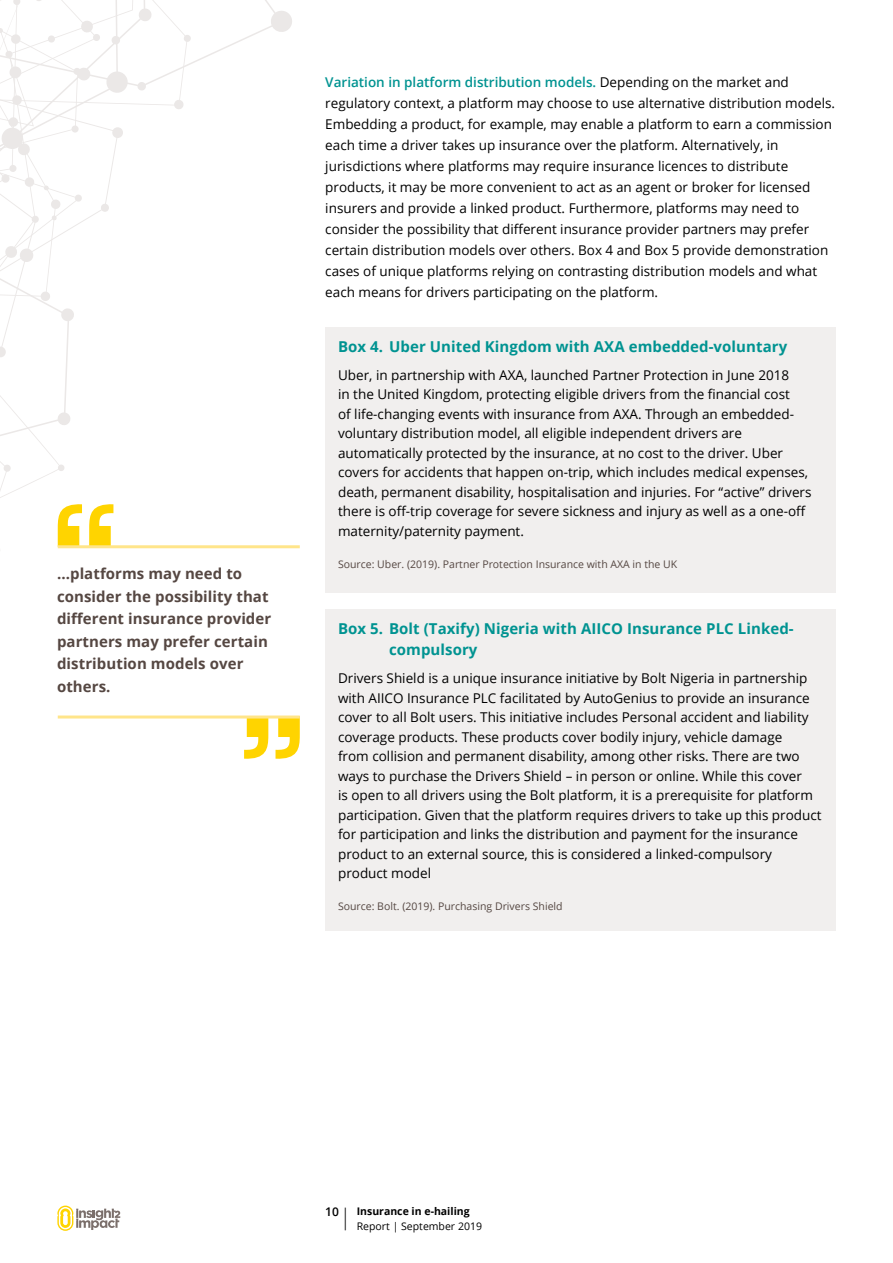
<style>
.page{position:relative;width:893px;height:1263px;background:#fff}
.page>*{position:absolute;margin:0;border:0;box-sizing:border-box;transform-origin:0 0}
.t1{font:700 15px/22.5px "Open Sans";letter-spacing:.005em;color:#554742}
.t2{font:700 15px/21px "Open Sans";letter-spacing:.005em;color:#009391}
.t3{font:13.5px/19.5px "Open Sans";color:#000}
.t4{font:10.5px "Open Sans";color:#554742}
.t5{font:700 10.5px/14.7px "Open Sans";color:#000}
.s1{font-weight:600;color:#009391}
.s2{font-weight:600;font-size:12px}
.s3{font-weight:400;font-size:22.65px}
.s4{font-weight:400}
</style>
<div class="page">
<div style="left:325px;top:327px;width:511px;height:266px;background:#f1efee"></div>
<div style="left:325px;top:610px;width:511px;height:321px;background:#f1efee"></div>
<hr style="left:58px;top:545px;width:242px;height:3px;background:#ffe58a">
<svg style="left:244px;top:718px;width:56px;height:41px"></svg>
<hr style="left:58px;top:715px;width:242px;height:3px;background:#ffe58a">
<svg style="left:57px;top:1205px;width:63px;height:26px"></svg>
<svg style="left:0;top:0;width:191px;height:549px"></svg>
<svg style="left:0;top:0;width:127px;height:358px"></svg>
<p class="t1" style="left:57px;top:562px;width:216px">...platforms may need to consider the possibility that different insurance provider partners may prefer certain distribution models over others.</p>
<p class="t3" style="left:325px;top:71px;width:511px;line-height:21px"><span class="s1">Variation in platform distribution models.</span> Depending on the market and regulatory context, a platform may choose to use alternative distribution models.<br>Embedding a product, for example, may enable a platform to earn a commission each time a driver takes up insurance over the platform. Alternatively, in jurisdictions where platforms may require insurance licences to distribute products, it may be more convenient to act as an agent or broker for licensed insurers and provide a linked product. Furthermore, platforms may need to consider the possibility that different insurance provider partners may prefer certain distribution models over others. Box 4 and Box 5 provide demonstration cases of unique platforms relying on contrasting distribution models and what each means for drivers participating on the platform.</p>
<p class="t2" style="left:338px;top:335px;width:451px">Box 4. Uber United Kingdom with AXA embedded-voluntary</p>
<p class="t3" style="left:338px;top:365px;width:475px">Uber, in partnership with AXA, launched Partner Protection in June 2018<br>in the United Kingdom, protecting eligible drivers from the financial cost<br>of life-changing events with insurance from AXA. Through an embedded&shy;voluntary distribution model, all eligible independent drivers are automatically protected by the insurance, at no cost to the driver. Uber covers for accidents that happen on-trip, which includes medical expenses, death, permanent disability, hospitalisation and injuries. For “active” drivers there is off-trip coverage for severe sickness and injury as well as a one-off maternity/paternity payment.</p>
<p class="t4" style="left:338px;top:557px;width:341px">Source: Uber. (2019). Partner Protection Insurance with AXA in the UK</p>
<p class="t2" style="left:389px;top:618px;width:406px;text-indent:-51px">Box 5. Bolt (Taxify) Nigeria with AIICO Insurance PLC Linked&shy;compulsory</p>
<p class="t3" style="left:338px;top:668px;width:485px">Drivers Shield is a unique insurance initiative by Bolt Nigeria in partnership with AIICO Insurance PLC facilitated by AutoGenius to provide an insurance cover to all Bolt users. This initiative includes Personal accident and liability coverage products. These products cover bodily injury, vehicle damage<br>from collision and permanent disability, among other risks. There are two ways to purchase the Drivers Shield – in person or online. While this cover<br>is open to all drivers using the Bolt platform, it is a prerequisite for platform participation. Given that the platform requires drivers to take up this product for participation and links the distribution and payment for the insurance product to an external source, this is considered a linked-compulsory product model</p>
<p class="t4" style="left:338px;top:899px;width:226px">Source: Bolt. (2019). Purchasing Drivers Shield</p>
<p class="t5" style="left:357px;top:1203px;width:127px;text-indent:-32px"><span class="s2">10</span> <span class="s3">|</span> Insurance in e-hailing<br><span class="s4">Report | September 2019</span></p>
</div>
